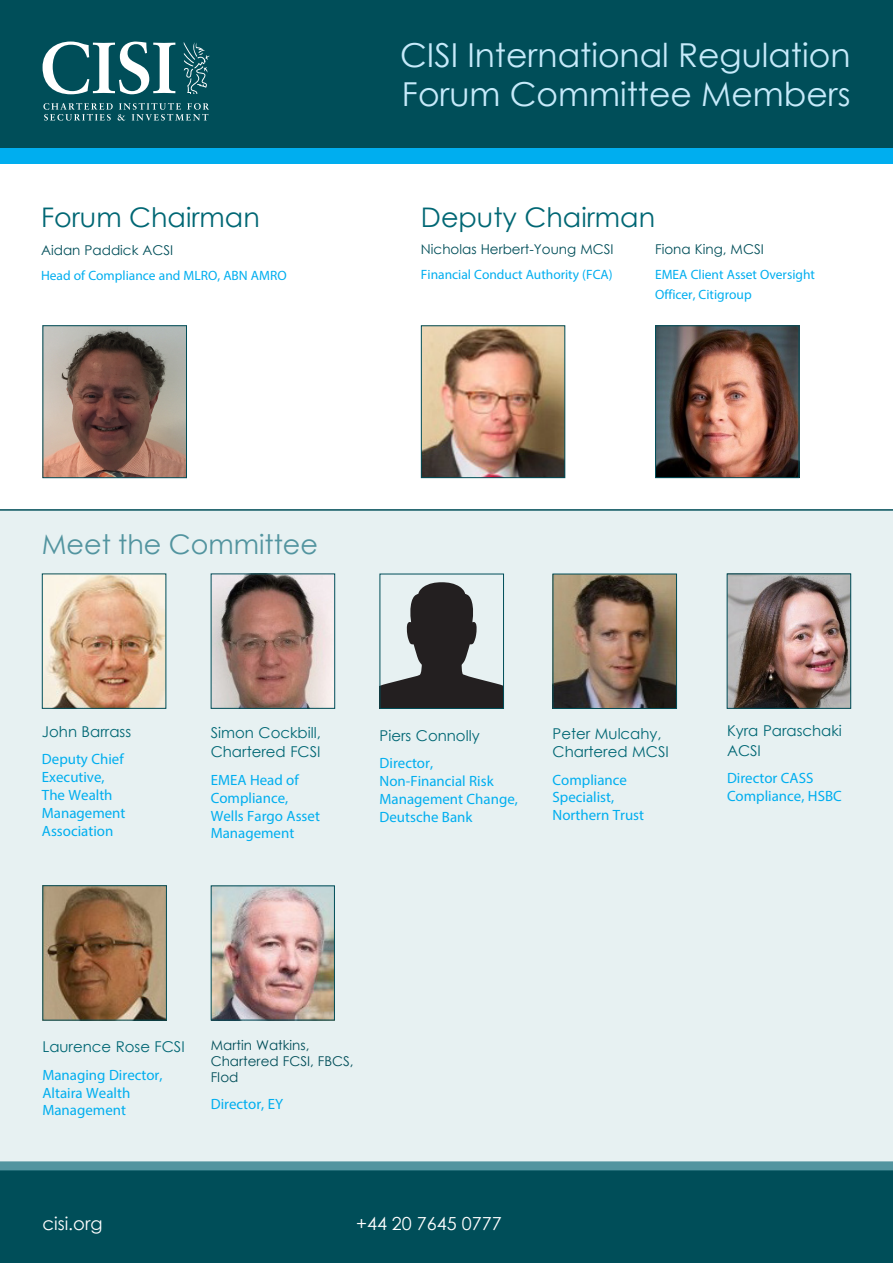
<style>
.page{position:relative;width:893px;height:1263px;background:#fff}
.page>*{position:absolute;margin:0;border:0;box-sizing:border-box;transform-origin:0 0}
.t1{font:33px/39.6px "Century Gothic";color:#c6eafa}
.t2{font:27px "Century Gothic";color:#006774}
.t3{font:27px "Century Gothic";color:#52949f}
.t4{font:18px "Century Gothic";color:#fff}
.t5{font:14.85px/17.9px "Myriad Pro";color:#00aeef}
.t6{font:14.85px/20px "Century Gothic";color:#006774}
.t7{font:13.5px/19.8px "Myriad Pro";color:#00aeef}
.t8{font:13.5px/16.2px "Century Gothic";color:#004e59}
</style>
<div class="page">
<div style="left:0;top:0;width:893px;height:164px;background:#004e59"></div>
<div style="left:0;top:148px;width:893px;height:16px;background:#00aeef"></div>
<div style="left:0;top:509px;width:893px;height:652px;background:#e7f1f2"></div>
<svg style="left:0;top:1161px;width:893px;height:102px;background:#08545f"></svg>
<svg style="left:43px;top:42px;width:132px;height:52px"></svg>
<svg style="left:184px;top:42px;width:26px;height:52px"></svg>
<svg style="left:43px;top:103px;width:166px;height:18px"></svg>
<img style="left:657px;top:327px;width:140px;height:149px">
<div style="left:655px;top:325px;width:144px;height:153px;border:1px solid #004e59"></div>
<img style="left:44px;top:575px;width:120px;height:132px">
<div style="left:42px;top:573px;width:124px;height:136px;border:1px solid #004e59"></div>
<img style="left:555px;top:576px;width:120px;height:131px">
<div style="left:553px;top:574px;width:124px;height:135px;border:1px solid #004e59"></div>
<img style="left:45px;top:327px;width:140px;height:149px">
<div style="left:43px;top:325px;width:144px;height:153px;border:1px solid #004e59"></div>
<img style="left:729px;top:575px;width:120px;height:132px">
<div style="left:727px;top:573px;width:124px;height:136px;border:1px solid #004e59"></div>
<img style="left:213px;top:575px;width:120px;height:132px">
<div style="left:211px;top:573px;width:124px;height:136px;border:1px solid #004e59"></div>
<img style="left:44px;top:887px;width:121px;height:131px">
<div style="left:42px;top:885px;width:125px;height:135px;border:1px solid #004e59"></div>
<svg style="left:382px;top:582px;width:120px;height:125px;background:#77797a"></svg>
<div style="left:380px;top:574px;width:124px;height:135px;border:1px solid #004e59"></div>
<img style="left:423px;top:327px;width:140px;height:149px">
<div style="left:421px;top:325px;width:144px;height:153px;border:1px solid #004e59"></div>
<img style="left:213px;top:887px;width:120px;height:131px">
<div style="left:211px;top:885px;width:124px;height:135px;border:1px solid #004e59"></div>
<h2 class="t2" style="left:41px;top:198px;width:220px">Forum Chairman</h2>
<p class="t8" style="left:41px;top:242px;width:134px">Aidan Paddick ACSI</p>
<p class="t7" style="left:41px;top:265px;width:247px">Head of Compliance and MLRO, ABN AMRO</p>
<h1 class="t1" style="left:400px;top:35px;width:452px">CISI International Regulation<br>Forum Committee Members</h1>
<h2 class="t2" style="left:421px;top:198px;width:236px">Deputy Chairman</h2>
<p class="t8" style="left:421px;top:241px;width:194px">Nicholas Herbert-Young MCSI</p>
<p class="t7" style="left:421px;top:264px;width:193px">Financial Conduct Authority (FCA)</p>
<p class="t8" style="left:655px;top:241px;width:110px">Fiona King, MCSI</p>
<p class="t7" style="left:655px;top:264px;width:161px">EMEA Client Asset Oversight<br>Officer, Citigroup</p>
<h2 class="t3" style="left:42px;top:525px;width:278px">Meet the Committee</h2>
<p class="t6" style="left:42px;top:721px;width:91px">John Barrass</p>
<p class="t5" style="left:42px;top:750px;width:85px">Deputy Chief<br>Executive,<br>The Wealth<br>Management<br>Association</p>
<p class="t6" style="left:211px;top:722px;width:112px">Simon Cockbill,<br>Chartered FCSI</p>
<p class="t5" style="left:211px;top:770px;width:111px">EMEA Head of<br>Compliance,<br>Wells Fargo Asset<br>Management</p>
<p class="t6" style="left:380px;top:725px;width:102px">Piers Connolly</p>
<p class="t5" style="left:380px;top:754px;width:140px">Director,<br>Non-Financial Risk<br>Management Change,<br>Deutsche Bank</p>
<p class="t6" style="left:553px;top:725px;width:118px;line-height:17.9px">Peter Mulcahy,<br>Chartered MCSI</p>
<p class="t5" style="left:553px;top:770px;width:93px">Compliance<br>Specialist,<br>Northern Trust</p>
<p class="t6" style="left:727px;top:720px;width:116px">Kyra Paraschaki<br>ACSI</p>
<p class="t5" style="left:727px;top:769px;width:116px">Director CASS<br>Compliance, HSBC</p>
<p class="t6" style="left:42px;top:1037px;width:144px">Laurence Rose FCSI</p>
<p class="t5" style="left:42px;top:1065px;width:122px">Managing Director,<br>Altaira Wealth<br>Management</p>
<p class="t8" style="left:211px;top:1037px;width:144px">Martin Watkins,<br>Chartered FCSI, FBCS,<br>FIod</p>
<p class="t5" style="left:211px;top:1095px;width:74px">Director, EY</p>
<p class="t4" style="left:42px;top:1210px;width:62px">cisi.org</p>
<p class="t4" style="left:356px;top:1210px;width:147px">+44 20 7645 0777</p>
</div>
